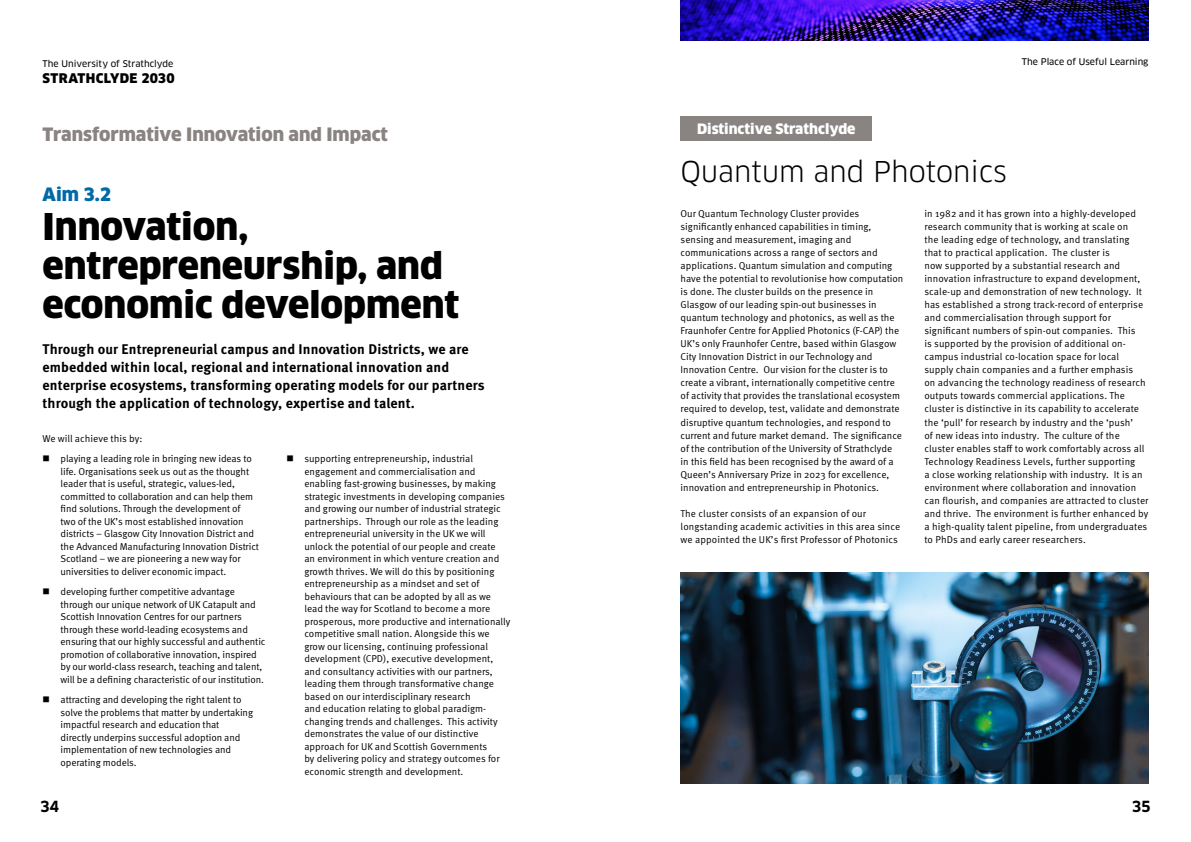
<style>
.page{position:relative;width:1191px;height:842px;background:#fff}
.page>*{position:absolute;margin:0;border:0;box-sizing:border-box;transform-origin:0 0}
.t1{font:900 36px/38.9px "Clan OT";color:#000}
.t2{font:28px "Clan OT";color:#000}
.t3{font:900 18px "Clan OT";color:#898381}
.t4{font:900 18px "Clan OT";color:#0069a7}
.t5{font:700 15px "Clan OT";color:#000}
.t6{font:700 14px/18px "Meta OT";letter-spacing:.01em;color:#000}
.t7{font:900 14px "Clan OT";color:#fff}
.t8{font:900 13px "Clan OT";letter-spacing:.025em;color:#000}
.t9{font:10px/13px "Meta OT Norm";color:#000}
.t10{font:9px "Clan OT News";color:#000}
</style>
<div class="page">
<img style="left:680px;top:0;width:468px;height:41px">
<div style="left:680px;top:116px;width:192px;height:25px;background:#898381"></div>
<img style="left:680px;top:573px;width:468px;height:210px">
<p class="t10" style="left:43px;top:58px;width:132px">The University of Strathclyde</p>
<h3 class="t8" style="left:43px;top:70px;width:134px">STRATHCLYDE 2030</h3>
<p class="t3" style="left:43px;top:124px;width:347px">Transformative Innovation and Impact</p>
<p class="t4" style="left:43px;top:184px;width:70px">Aim 3.2</p>
<p class="t1" style="left:43px;top:208px;width:418px">Innovation, entrepreneurship, and economic development</p>
<p class="t6" style="left:43px;top:340px;width:443px">Through our Entrepreneurial campus and Innovation Districts, we are embedded within local, regional and international innovation and enterprise ecosystems, transforming operating models for our partners through the application of technology, expertise and talent.</p>
<p class="t9" style="left:43px;top:432px;width:101px">We will achieve this by:</p>
<p class="t9" style="left:61px;top:452px;width:200px;line-height:12.5px">playing a leading role in bringing new ideas to life. Organisations seek us out as the thought leader that is useful, strategic, values-led, committed to collaboration and can help them find solutions. Through the development of<br>two of the UK’s most established innovation districts – Glasgow City Innovation District and the Advanced Manufacturing Innovation District Scotland – we are pioneering a new way for universities to deliver economic impact.</p>
<p class="t9" style="left:61px;top:585px;width:206px;line-height:12.5px">developing further competitive advantage through our unique network of UK Catapult and Scottish Innovation Centres for our partners through these world-leading ecosystems and ensuring that our highly successful and authentic promotion of collaborative innovation, inspired by our world-class research, teaching and talent, will be a defining characteristic of our institution.</p>
<p class="t9" style="left:61px;top:693px;width:194px;line-height:12.5px">attracting and developing the right talent to solve the problems that matter by undertaking impactful research and education that<br>directly underpins successful adoption and implementation of new technologies and operating models.</p>
<p class="t9" style="left:304px;top:452px;width:207px;line-height:12.5px">supporting entrepreneurship, industrial engagement and commercialisation and enabling fast-growing businesses, by making strategic investments in developing companies and growing our number of industrial strategic partnerships. Through our role as the leading entrepreneurial university in the UK we will unlock the potential of our people and create<br>an environment in which venture creation and growth thrives. We will do this by positioning entrepreneurship as a mindset and set of behaviours that can be adopted by all as we lead the way for Scotland to become a more prosperous, more productive and internationally competitive small nation. Alongside this we grow our licensing, continuing professional development (CPD), executive development, and consultancy activities with our partners, leading them through transformative change based on our interdisciplinary research<br>and education relating to global paradigm&shy;changing trends and challenges. This activity demonstrates the value of our distinctive approach for UK and Scottish Governments<br>by delivering policy and strategy outcomes for economic strength and development.</p>
<p class="t10" style="left:1021px;top:57px;width:128px">The Place of Useful Learning</p>
<p class="t7" style="left:697px;top:121px;width:160px">Distinctive Strathclyde</p>
<p class="t2" style="left:680px;top:154px;width:328px">Quantum and Photonics</p>
<p class="t9" style="left:680px;top:208px;width:224px">Our Quantum Technology Cluster provides significantly enhanced capabilities in timing, sensing and measurement, imaging and communications across a range of sectors and applications. Quantum simulation and computing have the potential to revolutionise how computation is done. The cluster builds on the presence in Glasgow of our leading spin-out businesses in quantum technology and photonics, as well as the Fraunhofer Centre for Applied Photonics (F-CAP) the UK’s only Fraunhofer Centre, based within Glasgow City Innovation District in our Technology and Innovation Centre. Our vision for the cluster is to create a vibrant, internationally competitive centre of activity that provides the translational ecosystem required to develop, test, validate and demonstrate disruptive quantum technologies, and respond to current and future market demand. The significance of the contribution of the University of Strathclyde<br>in this field has been recognised by the award of a Queen’s Anniversary Prize in 2023 for excellence, innovation and entrepreneurship in Photonics.</p>
<p class="t9" style="left:680px;top:507px;width:221px">The cluster consists of an expansion of our longstanding academic activities in this area since we appointed the UK’s first Professor of Photonics</p>
<p class="t9" style="left:924px;top:208px;width:225px">in 1982 and it has grown into a highly-developed research community that is working at scale on<br>the leading edge of technology, and translating that to practical application. The cluster is<br>now supported by a substantial research and innovation infrastructure to expand development, scale-up and demonstration of new technology. It has established a strong track-record of enterprise and commercialisation through support for significant numbers of spin-out companies. This<br>is supported by the provision of additional on&shy;campus industrial co-location space for local supply chain companies and a further emphasis<br>on advancing the technology readiness of research outputs towards commercial applications. The cluster is distinctive in its capability to accelerate the ‘pull’ for research by industry and the ‘push’<br>of new ideas into industry. The culture of the cluster enables staff to work comfortably across all Technology Readiness Levels, further supporting<br>a close working relationship with industry. It is an environment where collaboration and innovation can flourish, and companies are attracted to cluster and thrive. The environment is further enhanced by a high-quality talent pipeline, from undergraduates to PhDs and early career researchers.</p>
<h3 class="t5" style="left:40px;top:798px;width:21px">34</h3>
<h3 class="t5" style="left:1132px;top:798px;width:20px">35</h3>
</div>
